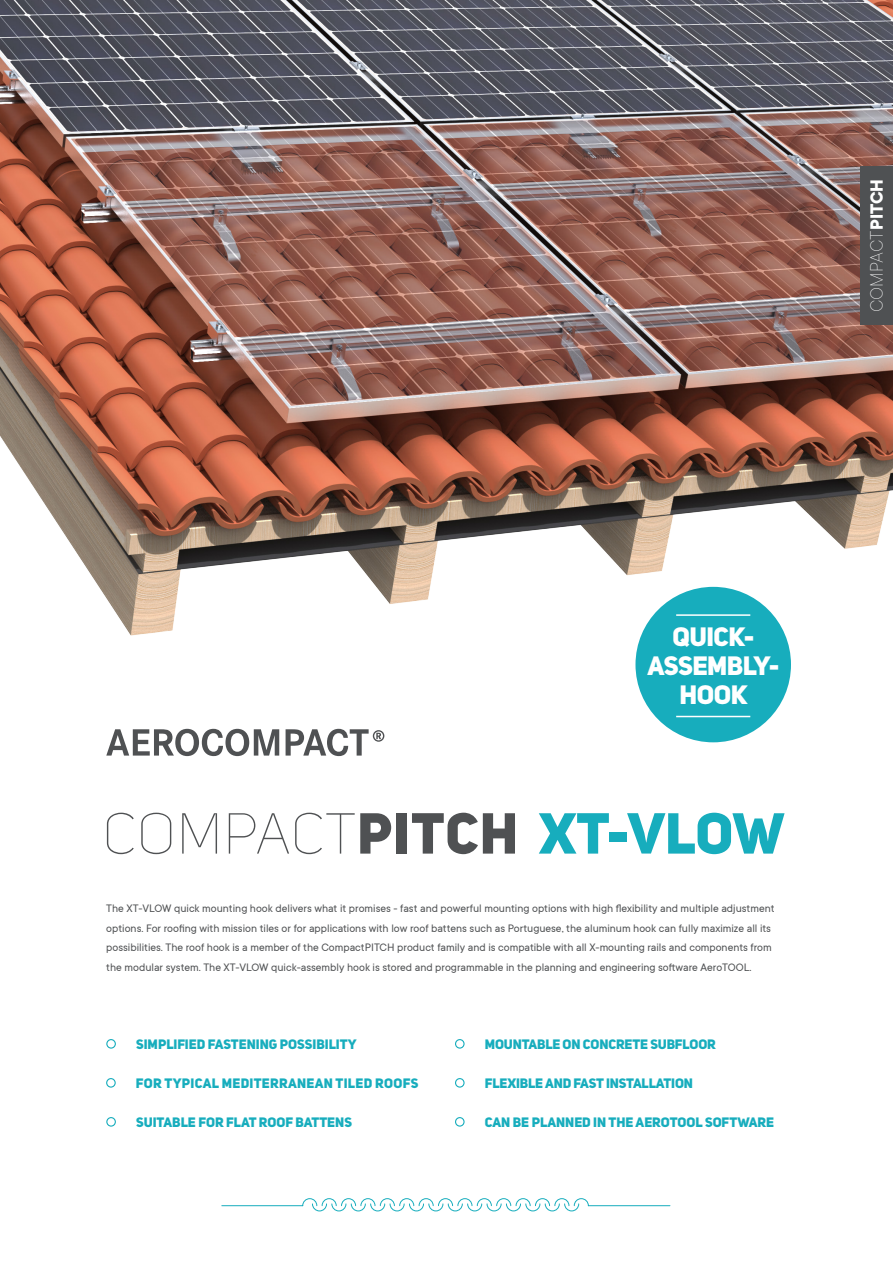
<style>
.page{position:relative;width:893px;height:1263px;background:#fff}
.page>*{position:absolute;margin:0;border:0;box-sizing:border-box;transform-origin:0 0}
.copy_9pt{font:57px "Uni Sans Thin CAPS";letter-spacing:.02em;color:#4f5153}
.Copytext_9pt{font:26.25px/29px "Uni Sans Heavy CAPS";letter-spacing:-.02em;color:#fff;text-align:center}
.Einleitung{font:100 19.5px "TT Commons";letter-spacing:-.005em;color:#fff}
.Gruppentitel_H1{font:13.5px "Uni Sans Heavy CAPS";color:#17adbd}
.Gruppentitel_H1-2{font:13.5px "Uni Sans Heavy CAPS";letter-spacing:.02em;color:#17adbd}
.Copytext_9pt-2{font:12px/19.5px "TT Commons";color:#4f5153}
.s1{font-weight:700}
.s2{font-family:"Uni Sans Heavy CAPS"}
.s3{font-family:"Uni Sans Heavy CAPS";color:#17adbd}
</style>
<div class="page">
<img style="left:0;top:0;width:893px;height:649px">
<svg style="left:106px;top:729px;width:173px;height:27px"></svg>
<svg style="left:286px;top:729px;width:98px;height:27px"></svg>
<div style="left:106px;top:1078px;width:10px;height:10px;border:1px solid #17adbd;border-radius:50%"></div>
<div style="left:106px;top:1039px;width:10px;height:10px;border:1px solid #17adbd;border-radius:50%"></div>
<div style="left:106px;top:1117px;width:10px;height:10px;border:1px solid #17adbd;border-radius:50%"></div>
<div style="left:455px;top:1078px;width:10px;height:10px;border:1px solid #17adbd;border-radius:50%"></div>
<div style="left:455px;top:1117px;width:10px;height:10px;border:1px solid #17adbd;border-radius:50%"></div>
<div style="left:455px;top:1039px;width:10px;height:10px;border:1px solid #17adbd;border-radius:50%"></div>
<div style="left:861px;top:166px;width:32px;height:159px;background:#4f5153"></div>
<div style="left:635px;top:587px;width:156px;height:155px;background:#17adbd;border-radius:50%"></div>
<hr style="left:676px;top:614px;width:74px;height:2px;background:#fff">
<hr style="left:676px;top:716px;width:74px;height:1px;background:#fff">
<svg style="left:221px;top:1198px;width:450px;height:14px"></svg>
<p class="Einleitung" style="left:866px;top:312px;width:135px;rotate:-90deg">COMPACT<span class="s1">PITCH</span></p>
<p class="Copytext_9pt" style="left:647px;top:621px;width:133px">QUICK-<br>ASSEMBLY-<br>HOOK</p>
<p class="copy_9pt" style="left:102px;top:801px;width:684px">COMPACT<span class="s2">PITCH</span> <span class="s3">XT-VLOW</span></p>
<p class="Copytext_9pt-2" style="left:106px;top:899px;width:670px">The XT-VLOW quick mounting hook delivers what it promises - fast and powerful mounting options with high flexibility and multiple adjustment options. For roofing with mission tiles or for applications with low roof battens such as Portuguese, the aluminum hook can fully maximize all its possibilities. The roof hook is a member of the CompactPITCH product family and is compatible with all X-mounting rails and components from the modular system. The XT-VLOW quick-assembly hook is stored and programmable in the planning and engineering software AeroTOOL.</p>
<p class="Gruppentitel_H1" style="left:136px;top:1035px;width:222px">SIMPLIFIED FASTENING POSSIBILITY</p>
<p class="Gruppentitel_H1-2" style="left:136px;top:1074px;width:284px">FOR TYPICAL MEDITERRANEAN TILED ROOFS</p>
<p class="Gruppentitel_H1" style="left:136px;top:1113px;width:217px">SUITABLE FOR FLAT ROOF BATTENS</p>
<p class="Gruppentitel_H1" style="left:485px;top:1035px;width:233px">MOUNTABLE ON CONCRETE SUBFLOOR</p>
<p class="Gruppentitel_H1" style="left:485px;top:1074px;width:210px">FLEXIBLE AND FAST INSTALLATION</p>
<p class="Gruppentitel_H1" style="left:485px;top:1113px;width:291px">CAN BE PLANNED IN THE AEROTOOL SOFTWARE</p>
</div>
